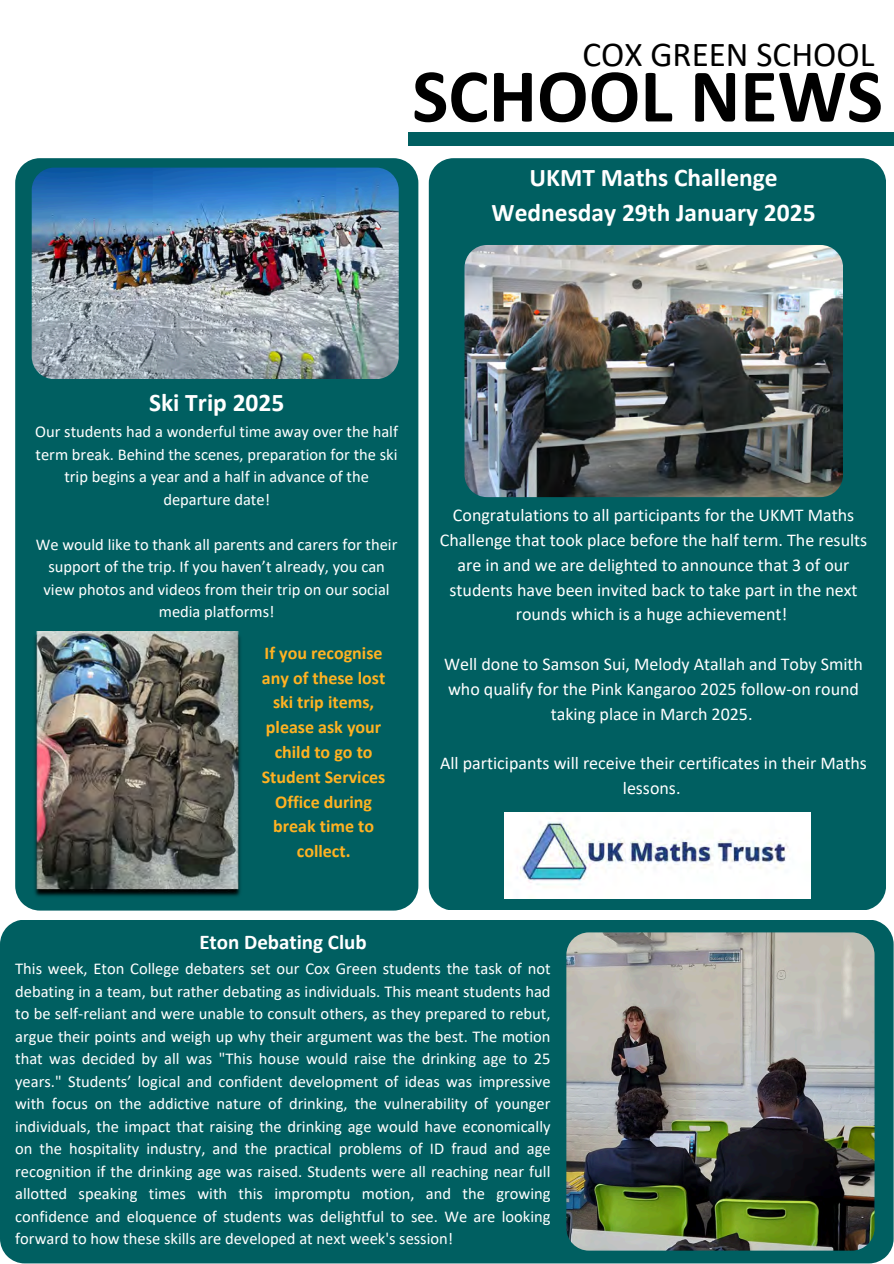
<style>
.page{position:relative;width:894px;height:1264px;background:#fff}
.page>*{position:absolute;margin:0;border:0;box-sizing:border-box;transform-origin:0 0}
.t1{font:700 76.5px "Calibri";color:#000}
.t2{font:35.1px "Calibri";color:#000}
.t3{font:700 25.5px/34.8px "Calibri";color:#fff;text-align:center}
.t4{font:700 21px "Calibri";color:#fff}
.t5{font:18px/24.8px "Calibri";color:#fff;text-align:center}
.t6{font:700 18px/24.8px "Calibri";color:#ffb222;text-align:center}
.t7{font:16.5px/22.5px "Calibri";color:#fff;text-align:center}
</style>
<div class="page">
<div style="left:408px;top:132px;width:485px;height:14px;background:#005f61"></div>
<div style="left:428px;top:158px;width:457px;height:752px;background:#005f61"></div>
<div style="left:0;top:920px;width:893px;height:343px;background:#005f61"></div>
<img style="left:464px;top:245px;width:378px;height:252px;border-radius:22px">
<img style="left:566px;top:932px;width:308px;height:318px;border-radius:22px">
<div style="left:15px;top:158px;width:403px;height:752px;background:#005f61"></div>
<img style="left:32px;top:631px;width:211px;height:268px">
<img style="left:32px;top:168px;width:366px;height:210px;border-radius:23px">
<img style="left:504px;top:812px;width:306px;height:86px">
<h2 class="t2" style="left:582px;top:39px;width:293px">COX GREEN SCHOOL</h2>
<h1 class="t1" style="left:412px;top:64px;width:472px">SCHOOL NEWS</h1>
<p class="t3" style="left:491px;top:162px;width:325px">UKMT Maths Challenge<br>Wednesday 29th January 2025</p>
<p class="t3" style="left:149px;top:387px;width:137px">Ski Trip 2025</p>
<p class="t7" style="left:35px;top:421px;width:364px">Our students had a wonderful time away over the half term break. Behind the scenes, preparation for the ski trip begins a year and a half in advance of the departure date!</p>
<p class="t7" style="left:36px;top:534px;width:363px">We would like to thank all parents and carers for their support of the trip. If you haven’t already, you can view photos and videos from their trip on our social media platforms!</p>
<p class="t6" style="left:262px;top:642px;width:125px">If you recognise any of these lost ski trip items, please ask your child to go to<br>Student Services<br>Office during break time to collect.</p>
<p class="t5" style="left:439px;top:504px;width:429px">Congratulations to all participants for the UKMT Maths Challenge that took place before the half term. The results are in and we are delighted to announce that 3 of our students have been invited back to take part in the next rounds which is a huge achievement!</p>
<p class="t5" style="left:444px;top:653px;width:420px">Well done to Samson Sui, Melody Atallah and Toby Smith who qualify for the Pink Kangaroo 2025 follow-on round taking place in March 2025.</p>
<p class="t5" style="left:440px;top:752px;width:428px">All participants will receive their certificates in their Maths lessons.</p>
<h4 class="t4" style="left:199px;top:933px;width:169px">Eton Debating Club</h4>
<h3 class="t7" style="left:15px;top:958px;width:537px;text-align:justify">This week, Eton College debaters set our Cox Green students the task of not debating in a team, but rather debating as individuals. This meant students had to be self-reliant and were unable to consult others, as they prepared to rebut, argue their points and weigh up why their argument was the best. The motion that was decided by all was "This house would raise the drinking age to 25 years." Students’ logical and confident development of ideas was impressive with focus on the addictive nature of drinking, the vulnerability of younger individuals, the impact that raising the drinking age would have economically on the hospitality industry, and the practical problems of ID fraud and age recognition if the drinking age was raised. Students were all reaching near full allotted speaking times with this impromptu motion, and the growing confidence and eloquence of students was delightful to see. We are looking forward to how these skills are developed at next week's session!</h3>
</div>
